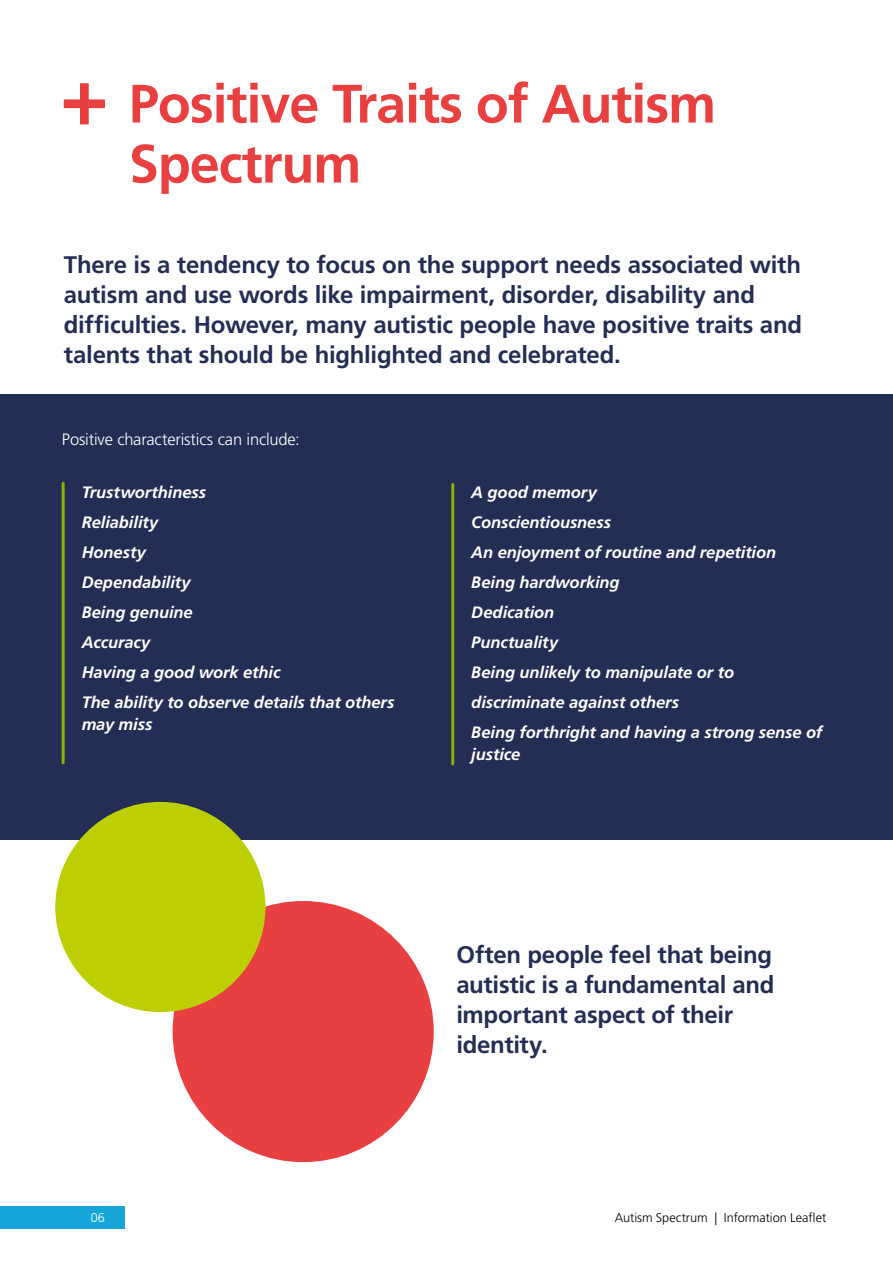
<style>
.page{position:relative;width:893px;height:1263px;background:#fff}
.page>*{position:absolute;margin:0;border:0;box-sizing:border-box;transform-origin:0 0}
.t1{font:700 54px/60px "Frutiger LT Pro";letter-spacing:-.02em;color:#e84040}
.t2{font:700 24px/30px "Frutiger LT Pro";letter-spacing:-.01em;color:#242e54}
.t3{font:italic 700 16.5px/30px "Frutiger LT Pro";letter-spacing:-.005em;color:#fff}
.t4{font:300 16.5px "Frutiger LT Pro";letter-spacing:-.01em;color:#fff}
.t5{font:300 12.75px "Frutiger LT Pro";letter-spacing:-.005em;color:#000}
.t6{font:300 12.75px "Frutiger LT Pro";color:#fff}
</style>
<div class="page">
<div style="left:0;top:394px;width:893px;height:446px;background:#242e54"></div>
<div style="left:173px;top:901px;width:261px;height:261px;background:#e84040;border-radius:50%"></div>
<svg style="left:64px;top:83px;width:41px;height:41px"></svg>
<hr style="left:62px;top:483px;width:3px;height:280px;background:#bdcf03">
<hr style="left:451px;top:484px;width:3px;height:280px;background:#bdcf03">
<div style="left:55px;top:802px;width:210px;height:210px;background:#bdcf03;border-radius:50%"></div>
<div style="left:0;top:1206px;width:125px;height:22px;background:#17a6d9"></div>
<h1 class="t1" style="left:129px;top:74px;width:589px">Positive Traits of Autism<br>Spectrum</h1>
<p class="t2" style="left:64px;top:249px;width:740px">There is a tendency to focus on the support needs associated with autism and use words like impairment, disorder, disability and difficulties. However, many autistic people have positive traits and talents that should be highlighted and celebrated.</p>
<p class="t4" style="left:62px;top:430px;width:239px">Positive characteristics can include:</p>
<p class="t3" style="left:82px;top:477px;width:314px">Trustworthiness<br>Reliability<br>Honesty<br>Dependability<br>Being genuine<br>Accuracy<br>Having a good work ethic<br>The ability to observe details that others</p>
<p class="t3" style="left:82px;top:709px;width:72px">may miss</p>
<p class="t3" style="left:471px;top:477px;width:352px">A good memory<br>Conscientiousness<br>An enjoyment of routine and repetition<br>Being hardworking<br>Dedication<br>Punctuality<br>Being unlikely to manipulate or to discriminate against others<br>Being forthright and having a strong sense of</p>
<p class="t3" style="left:471px;top:739px;width:51px">justice</p>
<h2 class="t2" style="left:456px;top:939px;width:320px">Often people feel that being autistic is a fundamental and important aspect of their identity.</h2>
<p class="t6" style="left:91px;top:1210px;width:16px">06</p>
<p class="t5" style="left:615px;top:1210px;width:213px">Autism Spectrum | Information Leaflet</p>
</div>
